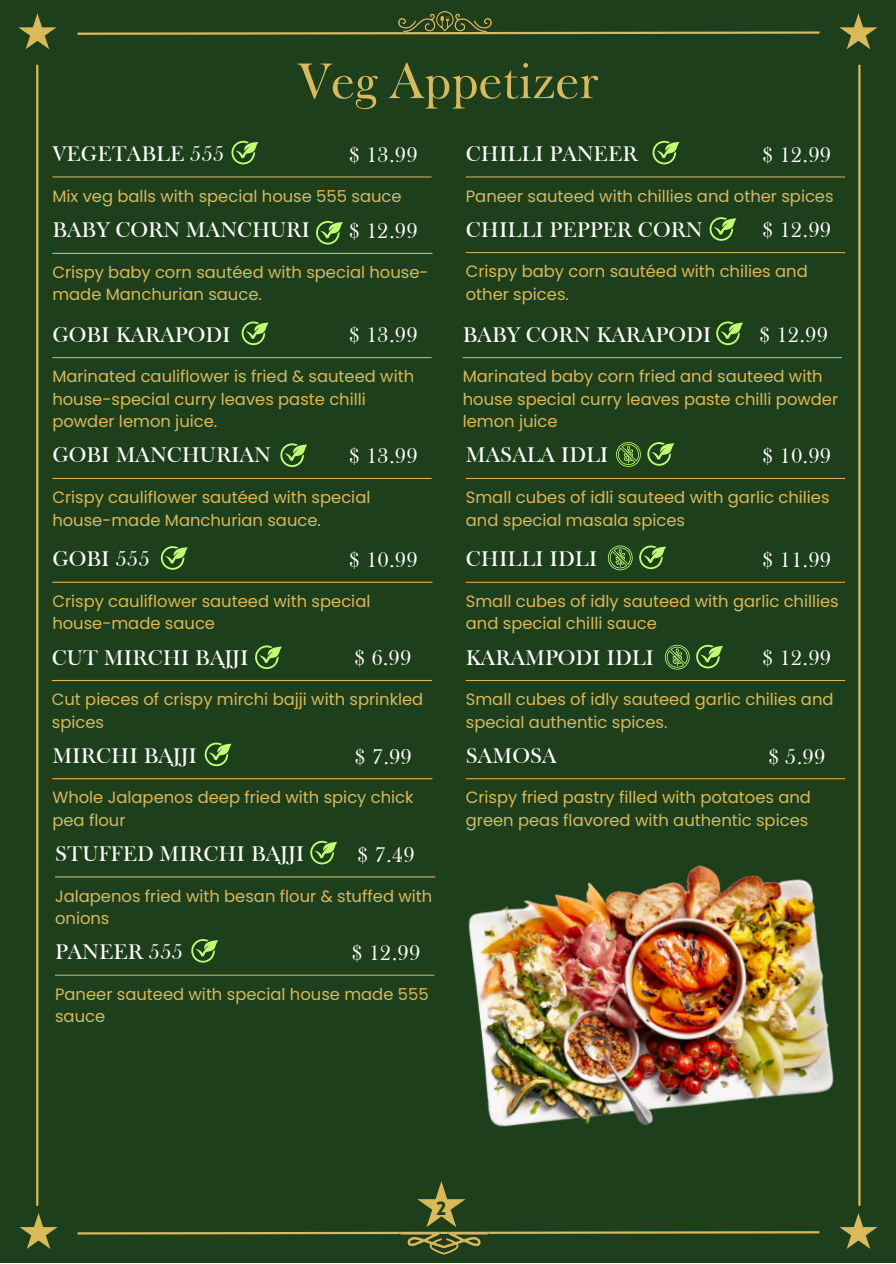
<style>
.page{position:relative;width:896px;height:1264px;background:#fff}
.page>*{position:absolute;margin:0;border:0;box-sizing:border-box;transform-origin:0 0}
.t1{font:51.15px "Frys Baskerville BT";color:#dab959}
.t2{font:21.75px "Frys Baskerville BT";color:#fff}
.t3{font:900 18.75px "Lovelo";color:#1e3f1b}
.t4{font:16.35px/22.5px "Poppins";color:#dab959}
</style>
<div class="page">
<div style="left:0;top:0;width:895px;height:1262px;background:#1e3f1b"></div>
<hr style="left:52px;top:176px;width:379px;height:1px;background:#dab959">
<hr style="left:52px;top:253px;width:380px;height:1px;background:#dab959">
<hr style="left:466px;top:176px;width:379px;height:1px;background:#dab959">
<hr style="left:52px;top:357px;width:379px;height:1px;background:#dab959">
<hr style="left:52px;top:478px;width:379px;height:1px;background:#dab959">
<hr style="left:466px;top:680px;width:379px;height:1px;background:#dab959">
<hr style="left:466px;top:252px;width:379px;height:1px;background:#dab959">
<hr style="left:466px;top:478px;width:379px;height:1px;background:#dab959">
<hr style="left:52px;top:581px;width:380px;height:2px;background:#dab959">
<hr style="left:466px;top:581px;width:379px;height:2px;background:#dab959">
<hr style="left:52px;top:680px;width:380px;height:1px;background:#dab959">
<hr style="left:52px;top:778px;width:380px;height:1px;background:#dab959">
<hr style="left:55px;top:876px;width:380px;height:1px;background:#dab959">
<hr style="left:466px;top:778px;width:379px;height:1px;background:#dab959">
<hr style="left:463px;top:357px;width:379px;height:1px;background:#dab959">
<img style="left:386px;top:840px;width:475px;height:318px">
<hr style="left:55px;top:974px;width:379px;height:1px;background:#dab959">
<svg style="left:77px;top:31px;width:743px;height:4px"></svg>
<hr style="left:36px;top:65px;width:2px;height:1140px;background:#dab959">
<svg style="left:18px;top:13px;width:39px;height:36px"></svg>
<svg style="left:839px;top:13px;width:38px;height:36px"></svg>
<svg style="left:19px;top:1213px;width:39px;height:35px"></svg>
<svg style="left:839px;top:1213px;width:38px;height:35px"></svg>
<hr style="left:858px;top:65px;width:2px;height:1140px;background:#dab959">
<img style="left:407px;top:1235px;width:74px;height:20px">
<svg style="left:77px;top:1181px;width:743px;height:54px"></svg>
<svg style="left:231px;top:141px;width:27px;height:23px"></svg>
<svg style="left:652px;top:141px;width:27px;height:23px"></svg>
<svg style="left:316px;top:221px;width:27px;height:23px"></svg>
<svg style="left:709px;top:217px;width:27px;height:24px"></svg>
<svg style="left:242px;top:321px;width:27px;height:24px"></svg>
<svg style="left:716px;top:321px;width:27px;height:24px"></svg>
<svg style="left:280px;top:443px;width:27px;height:24px"></svg>
<svg style="left:161px;top:546px;width:27px;height:23px"></svg>
<svg style="left:255px;top:645px;width:27px;height:24px"></svg>
<svg style="left:205px;top:742px;width:27px;height:24px"></svg>
<svg style="left:310px;top:840px;width:27px;height:24px"></svg>
<svg style="left:191px;top:939px;width:27px;height:23px"></svg>
<svg style="left:647px;top:442px;width:27px;height:24px"></svg>
<svg style="left:616px;top:442px;width:25px;height:25px"></svg>
<svg style="left:639px;top:545px;width:27px;height:24px"></svg>
<svg style="left:608px;top:545px;width:24px;height:25px"></svg>
<svg style="left:696px;top:645px;width:27px;height:23px"></svg>
<svg style="left:665px;top:645px;width:24px;height:24px"></svg>
<img style="left:357px;top:11px;width:181px;height:24px">
<p class="t1" style="left:298px;top:49px;width:301px">Veg Appetizer</p>
<p class="t2" style="left:52px;top:140px;width:174px">VEGETABLE 555</p>
<p class="t4" style="left:52px;top:184px;width:351px">Mix veg balls with special house 555 sauce</p>
<p class="t2" style="left:349px;top:141px;width:71px">$ 13.99</p>
<p class="t2" style="left:466px;top:140px;width:173px">CHILLI PANEER</p>
<p class="t4" style="left:466px;top:185px;width:369px">Paneer sauteed with chillies and other spices</p>
<p class="t2" style="left:762px;top:141px;width:71px">$ 12.99</p>
<p class="t2" style="left:52px;top:216px;width:259px">BABY CORN MANCHURI</p>
<p class="t4" style="left:52px;top:261px;width:378px">Crispy baby corn sautéed with special house&shy;made Manchurian sauce.</p>
<p class="t2" style="left:349px;top:217px;width:71px">$ 12.99</p>
<p class="t2" style="left:466px;top:216px;width:238px">CHILLI PEPPER CORN</p>
<p class="t4" style="left:466px;top:260px;width:343px">Crispy baby corn sautéed with chilies and other spices.</p>
<p class="t2" style="left:762px;top:216px;width:71px">$ 12.99</p>
<p class="t2" style="left:52px;top:321px;width:180px">GOBI KARAPODI</p>
<p class="t4" style="left:52px;top:365px;width:363px">Marinated cauliflower is fried &amp; sauteed with house-special curry leaves paste chilli powder lemon juice.</p>
<p class="t2" style="left:349px;top:321px;width:71px">$ 13.99</p>
<p class="t2" style="left:463px;top:321px;width:250px">BABY CORN KARAPODI</p>
<p class="t4" style="left:463px;top:365px;width:377px">Marinated baby corn fried and sauteed with house special curry leaves paste chilli powder lemon juice</p>
<p class="t2" style="left:759px;top:321px;width:71px">$ 12.99</p>
<p class="t2" style="left:52px;top:441px;width:220px">GOBI MANCHURIAN</p>
<p class="t4" style="left:52px;top:486px;width:319px">Crispy cauliflower sautéed with special house-made Manchurian sauce.</p>
<p class="t2" style="left:349px;top:442px;width:71px">$ 13.99</p>
<p class="t2" style="left:466px;top:441px;width:144px">MASALA IDLI</p>
<p class="t4" style="left:466px;top:486px;width:365px">Small cubes of idli sauteed with garlic chilies and special masala spices</p>
<p class="t2" style="left:762px;top:442px;width:71px">$ 10.99</p>
<p class="t2" style="left:52px;top:545px;width:99px">GOBI 555</p>
<p class="t4" style="left:52px;top:590px;width:319px">Crispy cauliflower sauteed with special house-made sauce</p>
<p class="t2" style="left:349px;top:546px;width:71px">$ 10.99</p>
<p class="t2" style="left:466px;top:545px;width:133px">CHILLI IDLI</p>
<p class="t4" style="left:466px;top:590px;width:374px">Small cubes of idly sauteed with garlic chillies and special chilli sauce</p>
<p class="t2" style="left:762px;top:546px;width:71px">$ 11.99</p>
<p class="t2" style="left:52px;top:643px;width:198px">CUT MIRCHI BAJJI</p>
<p class="t4" style="left:52px;top:688px;width:373px">Cut pieces of crispy mirchi bajji with sprinkled spices</p>
<p class="t2" style="left:354px;top:644px;width:59px">$ 6.99</p>
<p class="t2" style="left:52px;top:742px;width:146px">MIRCHI BAJJI</p>
<p class="t4" style="left:52px;top:786px;width:363px">Whole Jalapenos deep fried with spicy chick pea flour</p>
<p class="t2" style="left:354px;top:742px;width:59px">$ 7.99</p>
<p class="t2" style="left:55px;top:840px;width:251px">STUFFED MIRCHI BAJJI</p>
<p class="t4" style="left:55px;top:884px;width:379px">Jalapenos fried with besan flour &amp; stuffed with onions</p>
<p class="t2" style="left:357px;top:840px;width:59px">$ 7.49</p>
<p class="t2" style="left:55px;top:938px;width:130px">PANEER 555</p>
<p class="t4" style="left:55px;top:982px;width:375px">Paneer sauteed with special house made 555 sauce</p>
<p class="t2" style="left:351px;top:939px;width:71px">$ 12.99</p>
<p class="t2" style="left:466px;top:643px;width:190px">KARAMPODI IDLI</p>
<p class="t4" style="left:466px;top:688px;width:369px">Small cubes of idly sauteed garlic chilies and special authentic spices.</p>
<p class="t2" style="left:762px;top:644px;width:71px">$ 12.99</p>
<p class="t2" style="left:466px;top:742px;width:92px">SAMOSA</p>
<p class="t4" style="left:466px;top:786px;width:347px">Crispy fried pastry filled with potatoes and green peas flavored with authentic spices</p>
<p class="t2" style="left:768px;top:742px;width:59px">$ 5.99</p>
<p class="t3" style="left:436px;top:1200px;width:11px">2</p>
</div>
